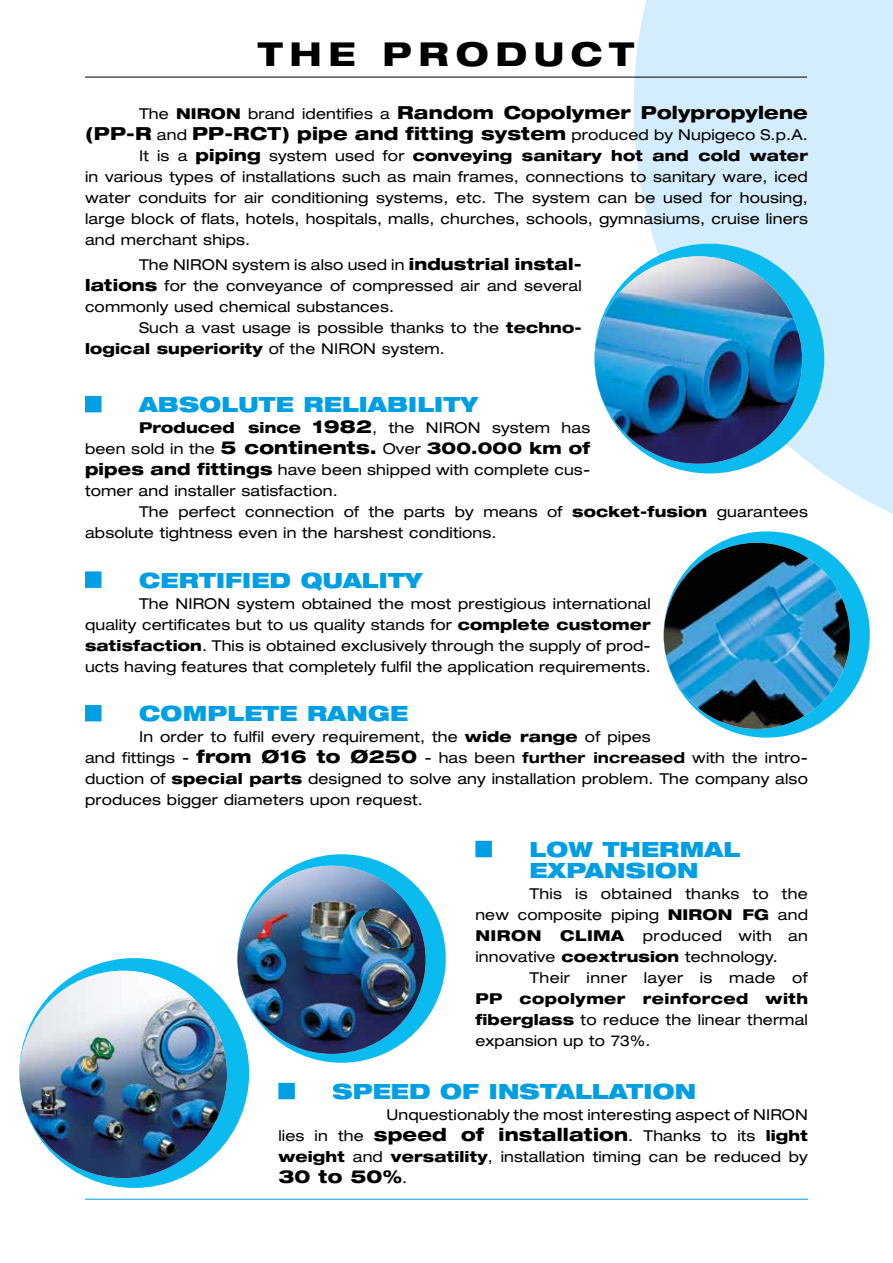
<style>
.page{position:relative;width:893px;height:1263px;background:#fff}
.page>*{position:absolute;margin:0;border:0;box-sizing:border-box;transform-origin:0 0}
._1_Titolo_Pagina{font:800 expanded 33px "Helvetica Neue LT Std";letter-spacing:.2em;color:#000}
._10_Titoletti{font:900 expanded 21px "Helvetica Neue LT Std";letter-spacing:.01em;color:#009fe3}
._3_Testi{font:800 expanded 18px/21px "Helvetica Neue LT Std";letter-spacing:.01em;color:#000;text-align:right}
._3_Testi-2{font:expanded 15px/21px "Helvetica Neue LT Std";letter-spacing:.01em;color:#000;text-align:justify}
.s1{font-weight:400;font-size:15px}
.s2{font-size:15px}
.s3{font-weight:800;font-size:16.5px}
.s4{font-weight:800}
.s5{font-weight:800;font-size:18px}
.s6{font-weight:700}
</style>
<div class="page">
<hr style="left:85px;top:1199px;width:723px;height:1px;background:#009fe3">
<svg style="left:634px;top:0;width:259px;height:555px;fill:#d4edfc"></svg>
<div style="left:19px;top:958px;width:230px;height:230px;background:#0bbbef;border-radius:50%"></div>
<img style="left:20px;top:971px;width:207px;height:207px;border-radius:104px">
<div style="left:237px;top:854px;width:209px;height:209px;background:#0bbbef;border-radius:50%"></div>
<img style="left:237px;top:866px;width:189px;height:188px;border-radius:94px">
<div style="left:85px;top:396px;width:17px;height:16px;background:#009fe3"></div>
<div style="left:85px;top:571px;width:17px;height:17px;background:#009fe3;border:2px solid #009fe3"></div>
<div style="left:85px;top:705px;width:17px;height:16px;background:#009fe3"></div>
<div style="left:594px;top:244px;width:230px;height:229px;background:#0bbbef;border-radius:50%"></div>
<img style="left:595px;top:256px;width:207px;height:208px;border-radius:104px">
<div style="left:664px;top:531px;width:206px;height:207px;background:#0bbbef;border-radius:50%"></div>
<img style="left:664px;top:543px;width:186px;height:186px;border-radius:92px">
<div style="left:475px;top:841px;width:17px;height:16px;background:#009fe3;border:2px solid #009fe3"></div>
<div style="left:278px;top:1083px;width:17px;height:16px;background:#009fe3;border:2px solid #009fe3"></div>
<hr style="left:85px;top:77px;width:722px;height:1px;background:#000">
<p class="_1_Titolo_Pagina" style="left:258px;top:33px;width:378px">THE PRODUCT</p>
<p class="_3_Testi" style="left:85px;top:102px;width:724px"><span class="s1">The</span> <span class="s2">NIRON</span> <span class="s1">brand identifies a</span> Random Copolymer Polypropylene (PP-R <span class="s1">and</span> PP-RCT) pipe and fitting system <span class="s1">produced by Nupigeco S.p.A.</span></p>
<p class="_3_Testi-2" style="left:85px;top:145px;width:724px;text-indent:54px">It is a <span class="s3">piping</span> system used for <span class="s4">conveying sanitary hot and cold water </span>in various types of installations such as main frames, connections to sanitary ware, iced water conduits for air conditioning systems, etc. The system can be used for housing, large block of flats, hotels, hospitals, malls, churches, schools, gymnasiums, cruise liners and merchant ships.</p>
<p class="_3_Testi-2" style="left:85px;top:254px;width:498px;text-indent:54px">The NIRON system is also used in <span class="s3">industrial instal&shy;lations</span> for the conveyance of compressed air and several commonly used chemical substances.</p>
<p class="_3_Testi-2" style="left:85px;top:317px;width:498px;text-indent:54px">Such a vast usage is possible thanks to the <span class="s4">techno&shy;logical superiority</span> of the NIRON system.</p>
<p class="_10_Titoletti" style="left:139px;top:391px;width:340px">ABSOLUTE RELIABILITY</p>
<p class="_3_Testi-2" style="left:85px;top:417px;width:507px;text-indent:54px"><span class="s4">Produced since</span> <span class="s5">1982</span>, the NIRON system has been sold in the <span class="s5">5 continents.</span> Over <span class="s3">300.000 km of pipes and fittings</span> have been shipped with complete cus&shy;tomer and installer satisfaction.</p>
<p class="_3_Testi-2" style="left:85px;top:501px;width:724px;text-indent:54px">The perfect connection of the parts by means of <span class="s4">socket-fusion</span> guarantees absolute tightness even in the harshest conditions.</p>
<p class="_10_Titoletti" style="left:139px;top:567px;width:285px">CERTIFIED QUALITY</p>
<p class="_3_Testi-2" style="left:85px;top:593px;width:567px;text-indent:54px">The NIRON system obtained the most prestigious international quality certificates but to us quality stands for <span class="s4">complete customer satisfaction</span>. This is obtained exclusively through the supply of prod&shy;ucts having features that completely fulfil the application requirements.</p>
<p class="_10_Titoletti" style="left:139px;top:700px;width:270px">COMPLETE RANGE</p>
<p class="_3_Testi-2" style="left:85px;top:726px;width:724px;text-align:left;text-indent:54px">In order to fulfil every requirement, the <span class="s4">wide range</span> of pipes<br>and fittings - <span class="s5">from Ø16 to Ø250</span> - has been <span class="s6">further increased</span> with the intro&shy;duction of <span class="s4">special parts</span> designed to solve any installation problem. The company also produces bigger diameters upon request.</p>
<p class="_10_Titoletti" style="left:529px;top:836px;width:212px">LOW THERMAL</p>
<p class="_10_Titoletti" style="left:529px;top:857px;width:171px">EXPANSION</p>
<p class="_3_Testi-2" style="left:475px;top:883px;width:334px;text-indent:54px">This is obtained thanks to the new composite piping <span class="s4">NIRON FG</span> and <span class="s4">NIRON CLIMA</span> produced with an innovative <span class="s4">coextrusion</span> technology.</p>
<p class="_3_Testi-2" style="left:475px;top:967px;width:334px;text-indent:54px">Their inner layer is made of <span class="s4">PP copolymer reinforced with fiberglass</span> to reduce the linear thermal expansion up to 73%.</p>
<p class="_10_Titoletti" style="left:332px;top:1078px;width:365px">SPEED OF INSTALLATION</p>
<p class="_3_Testi-2" style="left:278px;top:1104px;width:531px;text-indent:108px">Unquestionably the most interesting aspect of NIRON lies in the <span class="s5">speed of installation</span>. Thanks to its <span class="s4">light weight</span> and <span class="s4">versatility</span>, installation timing can be reduced by</p>
<p class="_3_Testi" style="left:278px;top:1166px;width:130px">30 to 50%<span class="s1">.</span></p>
</div>
